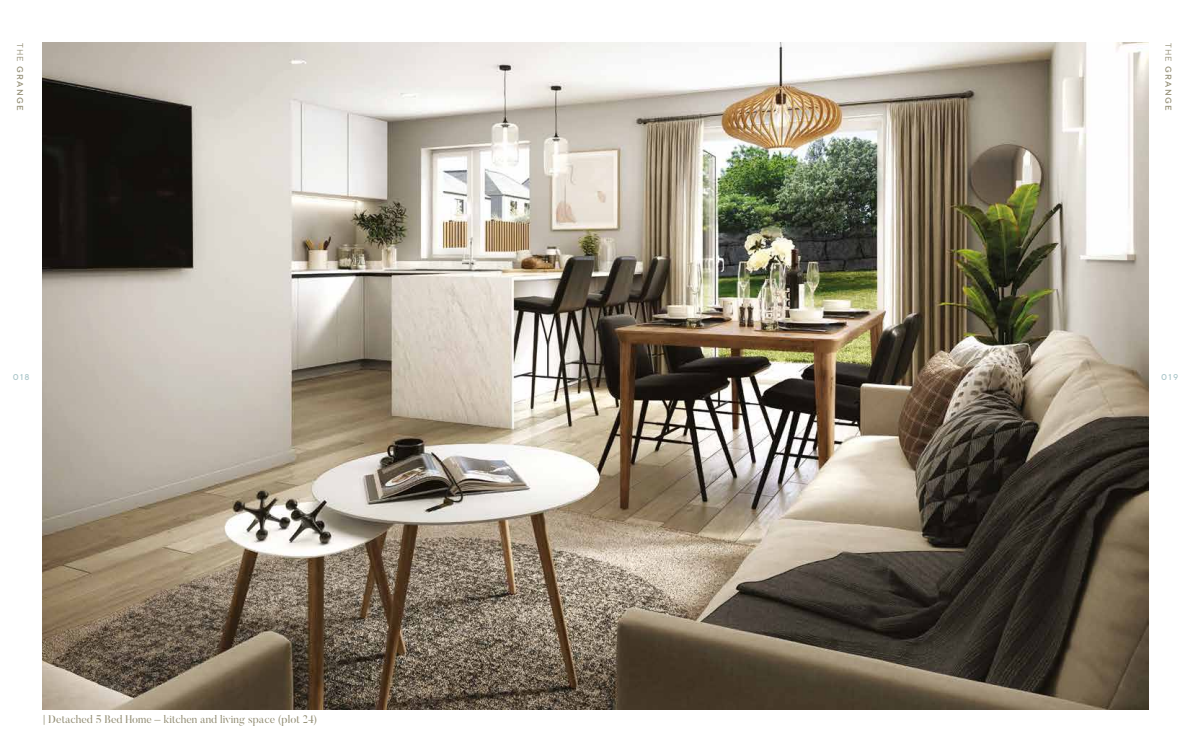
<style>
.page{position:relative;width:1191px;height:752px;background:#fff}
.page>*{position:absolute;margin:0;border:0;box-sizing:border-box;transform-origin:0 0}
.t1{font:11px "Butler Stencil";letter-spacing:.005em;color:#948f76}
.t2{font:500 8.5px "TT Norms";letter-spacing:.15em;color:#948f76}
.t3{font:500 8.5px "TT Norms";letter-spacing:.15em;color:#aac6c9}
.s1{font-weight:400}
</style>
<div class="page">
<img style="left:43px;top:43px;width:1105px;height:666px">
<p class="t2" style="left:25px;top:43px;width:69px;rotate:90deg"><span class="s1">THE</span> GRANGE</p>
<p class="t3" style="left:13px;top:371px;width:18px">018</p>
<p class="t1" style="left:43px;top:712px;width:276px">| Detached 5 Bed Home – kitchen and living space (plot 24)</p>
<p class="t2" style="left:1173px;top:43px;width:69px;rotate:90deg"><span class="s1">THE</span> GRANGE</p>
<p class="t3" style="left:1161px;top:371px;width:19px">019</p>
</div>
